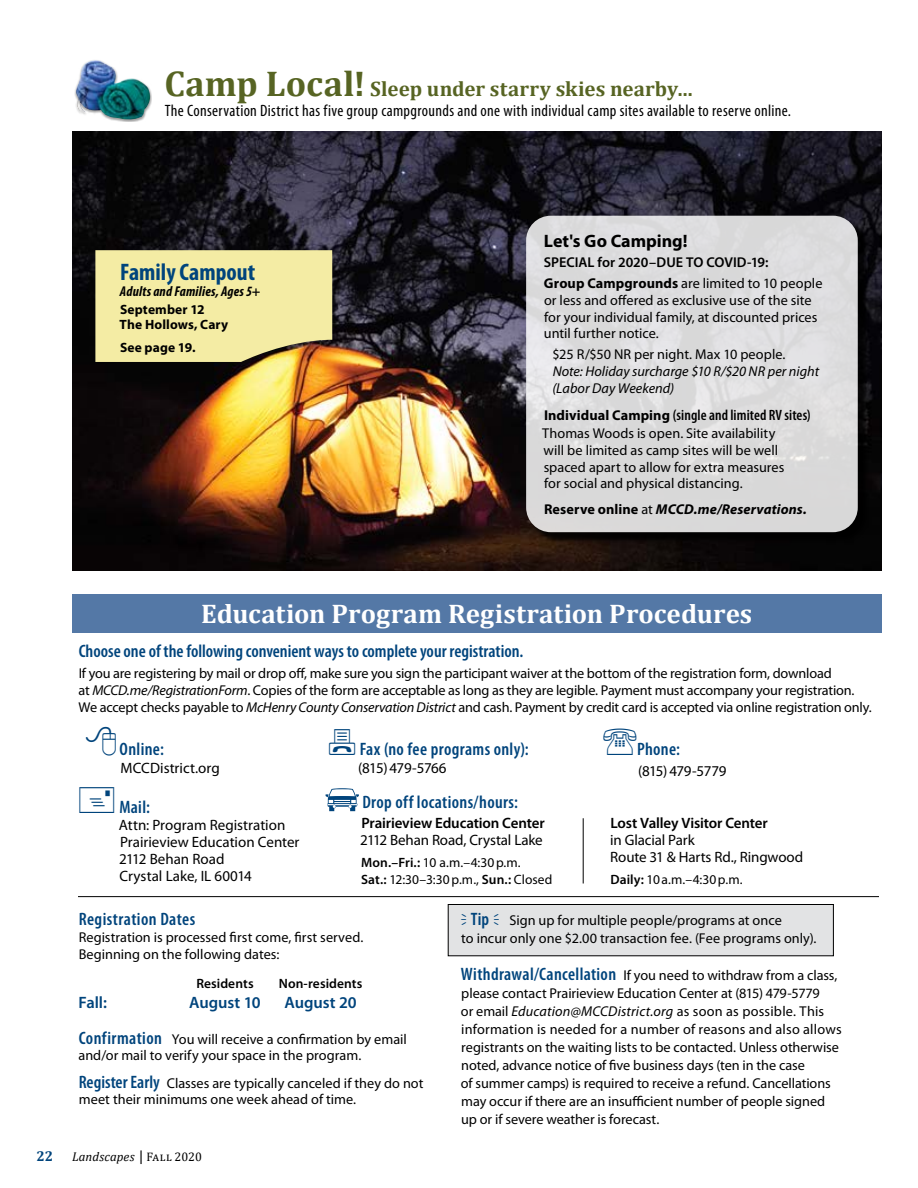
<style>
.page{position:relative;width:918px;height:1188px;background:#fff}
.page>*{position:absolute;margin:0;border:0;box-sizing:border-box;transform-origin:0 0}
.t1{font:700 27px "Cambria";letter-spacing:.005em;color:#fff}
.t2{font:700 condensed 24px "Myriad Pro";color:#00447c}
.t3{font:700 21px "Cambria";color:#576423}
.t4{font:600 condensed 18px "Myriad Pro";letter-spacing:.015em;color:#00447c}
.t5{font:700 18px "Myriad Pro";letter-spacing:-.005em;color:#000}
.t6{font:condensed 16.5px "Myriad Pro";letter-spacing:.02em;color:#000}
.t7{font:600 16.5px "Myriad Pro";letter-spacing:-.005em;color:#00447c}
.t8{font:15px/16.8px "Myriad Pro";letter-spacing:-.005em;color:#000}
.t9{font:600 15px "Myriad Pro";letter-spacing:-.01em;color:#000}
.t10{font:600 condensed 15px "Myriad Pro";letter-spacing:.005em;color:#000}
.t11{font:15px "Myriad Pro";letter-spacing:-.04em;color:#000}
.t12{font:15px "Myriad Pro";letter-spacing:-.025em;color:#000}
.t13{font:14.25px/16.6px "Myriad Pro";color:#000}
.t14{font:600 14.25px/21.1px "Myriad Pro";color:#000}
.t15{font:italic 14.25px/16.6px "Myriad Pro";color:#000}
.t16{font:italic 700 14.25px "Myriad Pro";letter-spacing:.01em;color:#000}
.t17{font:italic 700 condensed 14.25px "Myriad Pro";letter-spacing:.015em;color:#000}
.t18{font:700 14.25px "Cambria";color:#00447c}
.t19{font:13.5px/16.5px "Myriad Pro";color:#000}
.t20{font:700 13.5px/15px "Myriad Pro";letter-spacing:.01em;color:#000}
.t21{font:600 13.5px "Myriad Pro";letter-spacing:.005em;color:#000}
.t22{font:italic 12.75px "Cambria";letter-spacing:.01em;color:#000}
.s1{font-size:36px}
.s2{font-weight:700}
.s3{font-weight:400}
.s4{font-weight:700;font-stretch:normal;font-size:14.25px}
.s5{font-style:normal}
.s6{font-weight:400;font-style:normal}
.s7{font-style:italic}
.s8{font-weight:600}
.s9{font-weight:600;font-stretch:condensed;font-size:18px;color:#00447c}
.s10{font-style:normal;font-size:15px}
.s11{font-style:normal;font-size:12.3px}
</style>
<div class="page">
<div style="left:448px;top:904px;width:385px;height:52px;background:#e2e3e4"></div>
<div style="left:448px;top:904px;width:386px;height:52px;border:1px solid #000"></div>
<div style="left:72px;top:594px;width:810px;height:39px;background:#5478a6"></div>
<hr style="left:78px;top:896px;width:801px;height:1px;background:#000">
<svg style="left:326px;top:788px;width:33px;height:23px"></svg>
<hr style="left:583px;top:818px;width:1px;height:66px;background:#000">
<img style="left:72px;top:131px;width:810px;height:439px">
<svg style="left:530px;top:219px;width:338px;height:324px;background:#090707"></svg>
<div style="left:526px;top:216px;width:332px;height:316px;background:#dad9da;border-radius:25px"></div>
<svg style="left:95px;top:250px;width:237px;height:112px;background:#eee49d"></svg>
<div style="left:75px;top:59px;width:77px;height:63px;background:#000;opacity:.4"></div>
<img style="left:76px;top:60px;width:74px;height:60px">
<h3 class="t3" style="left:164px;top:74px;width:530px"><span class="s1">Camp Local!</span> Sleep under starry skies nearby…</h3>
<p class="t6" style="left:165px;top:101px;width:628px">The Conservation District has five group campgrounds and one with individual camp sites available to reserve online.</p>
<h2 class="t2" style="left:120px;top:257px;width:136px">Family Campout</h2>
<p class="t17" style="left:120px;top:283px;width:142px">Adults and Families, Ages 5+</p>
<p class="t20" style="left:120px;top:302px;width:110px">September 12<br>The Hollows, Cary</p>
<p class="t20" style="left:120px;top:339px;width:77px">See page 19.</p>
<p class="t5" style="left:544px;top:230px;width:145px">Let's Go Camping!</p>
<p class="t14" style="left:544px;top:251px;width:280px">SPECIAL for 2020–DUE TO COVID-19:<br><span class="s2">Group Campgrounds</span> <span class="s3">are limited to 10 people</span></p>
<p class="t13" style="left:544px;top:292px;width:275px">or less and offered as exclusive use of the site for your individual family, at discounted prices until further notice.</p>
<p class="t13" style="left:552px;top:346px;width:235px">$25 R/$50 NR per night. Max 10 people.</p>
<p class="t15" style="left:552px;top:363px;width:268px">Note: Holiday surcharge $10 R/$20 NR per night (Labor Day Weekend)</p>
<p class="t10" style="left:544px;top:406px;width:268px"><span class="s4">Individual Camping</span> (single and limited RV sites)</p>
<p class="t13" style="left:542px;top:425px;width:244px">Thomas Woods is open. Site availability will be limited as camp sites will be well spaced apart to allow for extra measures for social and physical distancing.</p>
<p class="t16" style="left:544px;top:500px;width:264px"><span class="s5">Reserve online</span> <span class="s6">at</span> MCCD.me/Reservations.</p>
<h1 class="t1" style="left:201px;top:595px;width:553px">Education Program Registration Procedures</h1>
<p class="t4" style="left:79px;top:640px;width:446px">Choose one of the following convenient ways to complete your registration.</p>
<p class="t13" style="left:78px;top:665px;width:795px">If you are registering by mail or drop off, make sure you sign the participant waiver at the bottom of the registration form, download<br>at <span class="s7">MCCD.me/RegistrationForm</span>. Copies of the form are acceptable as long as they are legible. Payment must accompany your registration.<br>We accept checks payable to <span class="s7">McHenry County Conservation District</span> and cash. Payment by credit card is accepted via online registration only.</p>
<p class="t4" style="left:120px;top:738px;width:46px">Online:</p>
<p class="t8" style="left:120px;top:760px;width:101px">MCCDistrict.org</p>
<p class="t4" style="left:360px;top:738px;width:171px">Fax (no fee programs only):</p>
<p class="t11" style="left:358px;top:759px;width:90px">(815)479-5766</p>
<p class="t4" style="left:637px;top:738px;width:45px">Phone:</p>
<p class="t12" style="left:638px;top:762px;width:90px">(815)479-5779</p>
<p class="t4" style="left:119px;top:796px;width:32px">Mail:</p>
<p class="t8" style="left:119px;top:816px;width:182px">Attn: Program Registration<br>Prairieview Education Center<br>2112 Behan Road<br>Crystal Lake, IL 60014</p>
<p class="t4" style="left:362px;top:791px;width:157px">Drop off locations/hours:</p>
<p class="t9" style="left:361px;top:813px;width:185px">Prairieview Education Center</p>
<p class="t8" style="left:360px;top:831px;width:184px">2112 Behan Road, Crystal Lake</p>
<p class="t19" style="left:361px;top:854px;width:193px"><span class="s8">Mon.–Fri.:</span> 10 a.m.–4:30p.m.<br><span class="s8">Sat.:</span> 12:30–3:30p.m., <span class="s8">Sun.:</span> Closed</p>
<p class="t9" style="left:610px;top:813px;width:159px">Lost Valley Visitor Center</p>
<p class="t8" style="left:610px;top:831px;width:195px">in Glacial Park<br>Route 31 &amp; Harts Rd., Ringwood</p>
<p class="t19" style="left:610px;top:871px;width:134px"><span class="s8">Daily:</span> 10a.m.–4:30p.m.</p>
<p class="t4" style="left:79px;top:908px;width:118px">Registration Dates</p>
<p class="t13" style="left:79px;top:929px;width:286px;line-height:17.1px">Registration is processed first come, first served.<br>Beginning on the following dates:</p>
<p class="t21" style="left:196px;top:975px;width:59px">Residents</p>
<p class="t21" style="left:279px;top:975px;width:85px">Non-residents</p>
<p class="t7" style="left:79px;top:992px;width:30px">Fall:</p>
<p class="t7" style="left:189px;top:992px;width:73px">August 10</p>
<p class="t7" style="left:285px;top:992px;width:74px">August 20</p>
<p class="t13" style="left:78px;top:1030px;width:330px"><span class="s9">Confirmation</span> You will receive a confirmation by email and/or mail to verify your space in the program.</p>
<p class="t13" style="left:79px;top:1074px;width:346px"><span class="s9">Register Early</span> Classes are typically canceled if they do not meet their minimums one week ahead of time.</p>
<p class="t18" style="left:37px;top:1146px;width:18px">22</p>
<p class="t22" style="left:72px;top:1148px;width:131px">Landscapes <span class="s10">|</span> <span class="s11">Fall 2020</span></p>
<p class="t13" style="left:461px;top:911px;width:357px;line-height:18px;text-indent:10px"><span class="s9">Tip</span> Sign up for multiple people/programs at once<br>to incur only one $2.00 transaction fee. (Fee programs only).</p>
<p class="t13" style="left:461px;top:966px;width:382px;line-height:18px"><span class="s9">Withdrawal/Cancellation</span> If you need to withdraw from a class, please contact Prairieview Education Center at (815) 479-5779<br>or email <span class="s7">Education@MCCDistrict.org</span> as soon as possible. This information is needed for a number of reasons and also allows registrants on the waiting lists to be contacted. Unless otherwise noted, advance notice of five business days (ten in the case<br>of summer camps) is required to receive a refund. Cancellations may occur if there are an insufficient number of people signed up or if severe weather is forecast.</p>
</div>
